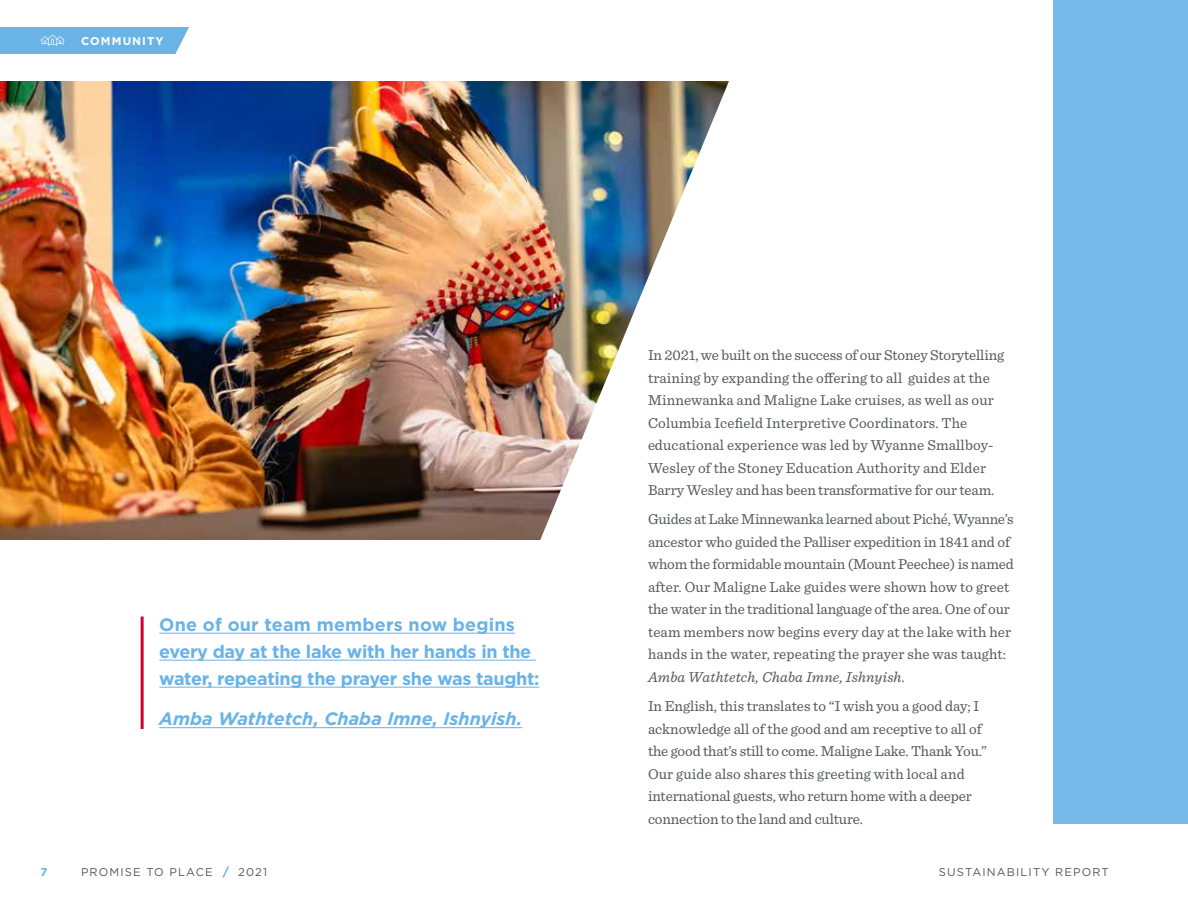
<style>
.page{position:relative;width:1188px;height:918px;background:#fff}
.page>*{position:absolute;margin:0;border:0;box-sizing:border-box;transform-origin:0 0}
.t1{font:700 18px/27px "Gotham";letter-spacing:-.02em;color:#69b3e7}
.t2{font:italic 700 18px "Gotham";color:#69b3e7}
.t3{font:15px/22.5px "Sentinel";color:#53565a}
.t4{font:italic 15px "Sentinel";letter-spacing:.01em;color:#53565a}
.t5{font:11.25px "Gotham";letter-spacing:.1em;color:#53565a}
.t6{font:700 11.25px "Gotham";letter-spacing:.1em;color:#fff}
.t7{font:700 11.25px "Gotham";color:#69b3e7}
.s1{font-weight:700;font-size:12px;color:#69b3e7}
</style>
<div class="page">
<img style="left:0;top:81px;width:729px;height:459px">
<hr style="left:159px;top:633px;width:356px;height:1px;background:#69b3e7">
<hr style="left:159px;top:660px;width:377px;height:1px;background:#69b3e7">
<hr style="left:159px;top:687px;width:381px;height:1px;background:#69b3e7">
<hr style="left:159px;top:727px;width:363px;height:1px;background:#69b3e7">
<hr style="left:141px;top:617px;width:3px;height:112px;background:#d50032">
<div style="left:1053px;top:0;width:135px;height:824px;background:#78bae9"></div>
<div style="left:0;top:27px;width:189px;height:27px;background:#69b3e7"></div>
<p class="t6" style="left:81px;top:34px;width:84px">COMMUNITY</p>
<p class="t1" style="left:159px;top:611px;width:382px">One of our team members now begins every day at the lake with her hands in the water, repeating the prayer she was taught:</p>
<p class="t2" style="left:159px;top:707px;width:365px">Amba Wathtetch, Chaba Imne, Ishnyish.</p>
<p class="t3" style="left:648px;top:343px;width:358px">In 2021, we built on the success of our Stoney Storytelling training by expanding the offering to all guides at the Minnewanka and Maligne Lake cruises, as well as our Columbia Icefield Interpretive Coordinators. The educational experience was led by Wyanne Smallboy-Wesley of the Stoney Education Authority and Elder Barry Wesley and has been transformative for our team.</p>
<p class="t3" style="left:648px;top:507px;width:367px">Guides at Lake Minnewanka learned about Piché, Wyanne’s ancestor who guided the Palliser expedition in 1841 and of whom the formidable mountain (Mount Peechee) is named after. Our Maligne Lake guides were shown how to greet the water in the traditional language of the area. One of our team members now begins every day at the lake with her hands in the water, repeating the prayer she was taught:</p>
<p class="t4" style="left:648px;top:665px;width:259px">Amba Wathtetch, Chaba Imne, Ishnyish.</p>
<p class="t3" style="left:648px;top:694px;width:341px">In English, this translates to “I wish you a good day; I acknowledge all of the good and am receptive to all of the good that’s still to come. Maligne Lake. Thank You.” Our guide also shares this greeting with local and international guests, who return home with a deeper connection to the land and culture.</p>
<p class="t7" style="left:40px;top:864px;width:8px">7</p>
<p class="t5" style="left:81px;top:864px;width:188px">PROMISE TO PLACE <span class="s1">/</span> 2021</p>
<p class="t5" style="left:939px;top:864px;width:171px">SUSTAINABILITY REPORT</p>
</div>
